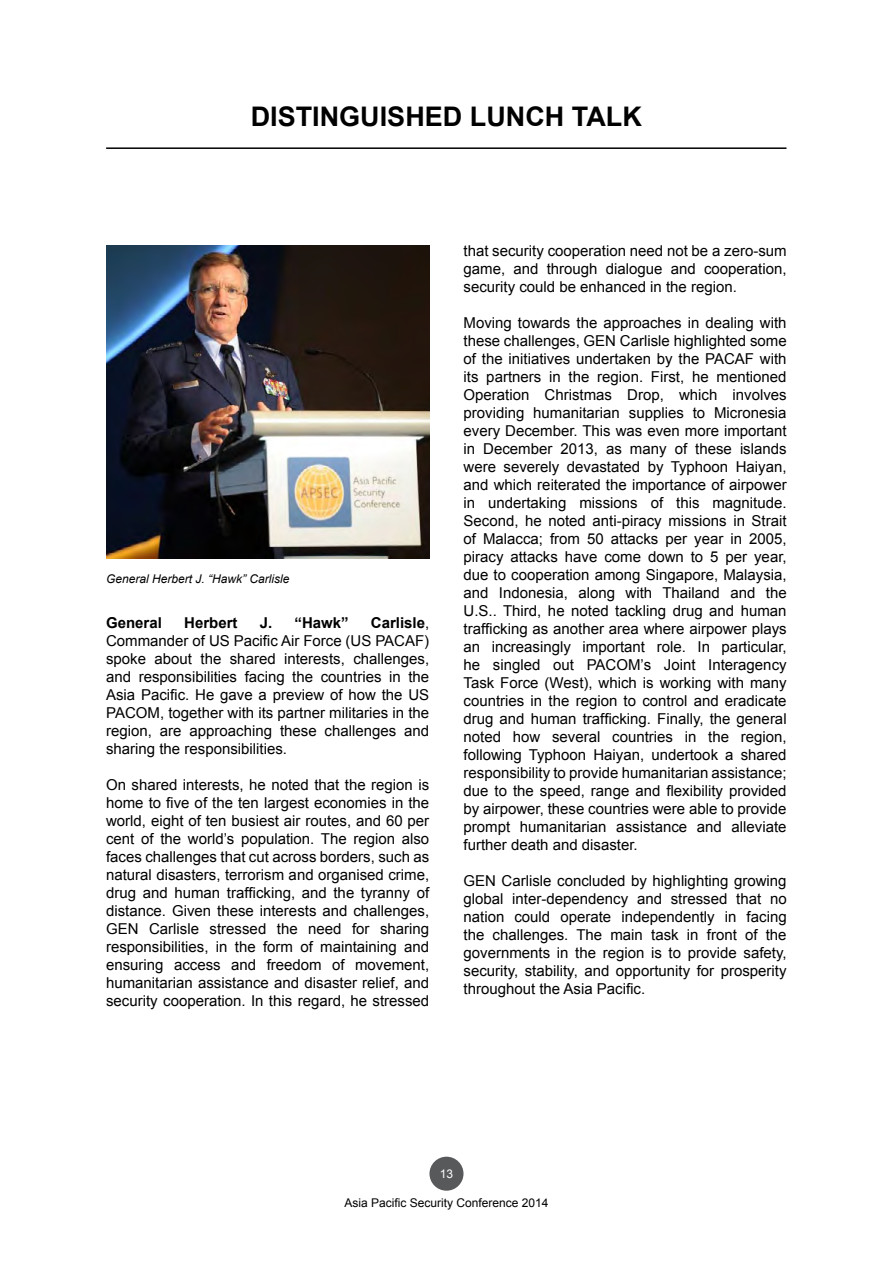
<style>
.page{position:relative;width:893px;height:1263px;background:#fff}
.page>*{position:absolute;margin:0;border:0;box-sizing:border-box;transform-origin:0 0}
.t1{font:700 27px "Arial";color:#000}
.t2{font:15px/18px "Arial";color:#000;text-align:justify}
.t3{font:700 15px "Arial";color:#000}
.t4{font:12px "Arial";color:#000}
.t5{font:italic 12px "Arial";color:#000}
.t6{font:12px "Arial";color:#fff}
.s1{font-weight:700}
</style>
<div class="page">
<div style="left:429px;top:1157px;width:34px;height:34px;background:#58595b;border-radius:50%"></div>
<img style="left:106px;top:245px;width:324px;height:314px">
<hr style="left:106px;top:147px;width:680px;height:2px;background:#000">
<h1 class="t1" style="left:251px;top:98px;width:390px">Distinguished lunch talk</h1>
<p class="t5" style="left:106px;top:571px;width:185px">General Herbert J. “Hawk” Carlisle</p>
<p class="t2" style="left:106px;top:613px;width:325px;text-indent:265px"><span class="s1">Carlisle</span>, Commander of US Pacific Air Force (US PACAF) spoke about the shared interests, challenges, and responsibilities facing the countries in the Asia Pacific. He gave a preview of how the US PACOM, together with its partner militaries in the region, are approaching these challenges and sharing the responsibilities.</p>
<p class="t2" style="left:106px;top:775px;width:325px">On shared interests, he noted that the region is home to five of the ten largest economies in the world, eight of ten busiest air routes, and 60 per cent of the world’s population. The region also faces challenges that cut across borders, such as natural disasters, terrorism and organised crime, drug and human trafficking, and the tyranny of distance. Given these interests and challenges, GEN Carlisle stressed the need for sharing responsibilities, in the form of maintaining and ensuring access and freedom of movement, humanitarian assistance and disaster relief, and security cooperation. In this regard, he stressed</p>
<p class="t3" style="left:106px;top:612px;width:57px">General</p>
<p class="t3" style="left:184px;top:612px;width:55px">Herbert</p>
<p class="t3" style="left:260px;top:612px;width:90px">J. “Hawk”</p>
<p class="t2" style="left:463px;top:242px;width:325px">that security cooperation need not be a zero-sum game, and through dialogue and cooperation, security could be enhanced in the region.</p>
<p class="t2" style="left:463px;top:314px;width:325px">Moving towards the approaches in dealing with these challenges, GEN Carlisle highlighted some of the initiatives undertaken by the PACAF with its partners in the region. First, he mentioned Operation Christmas Drop, which involves providing humanitarian supplies to Micronesia every December. This was even more important in December 2013, as many of these islands were severely devastated by Typhoon Haiyan, and which reiterated the importance of airpower in undertaking missions of this magnitude.<br>Second, he noted anti-piracy missions in Strait of Malacca; from 50 attacks per year in 2005, piracy attacks have come down to 5 per year, due to cooperation among Singapore, Malaysia, and Indonesia, along with Thailand and the U.S.. Third, he noted tackling drug and human trafficking as another area where airpower plays an increasingly important role. In particular, he singled out PACOM’s Joint Interagency Task Force (West), which is working with many countries in the region to control and eradicate drug and human trafficking. Finally, the general noted how several countries in the region, following Typhoon Haiyan, undertook a shared responsibility to provide humanitarian assistance; due to the speed, range and flexibility provided by airpower, these countries were able to provide prompt humanitarian assistance and alleviate further death and disaster.</p>
<p class="t2" style="left:463px;top:872px;width:325px">GEN Carlisle concluded by highlighting growing global inter-dependency and stressed that no nation could operate independently in facing the challenges. The main task in front of the governments in the region is to provide safety, security, stability, and opportunity for prosperity throughout the Asia Pacific.</p>
<p class="t6" style="left:440px;top:1166px;width:15px">13</p>
<p class="t4" style="left:344px;top:1195px;width:206px">Asia Pacific Security Conference 2014</p>
</div>
